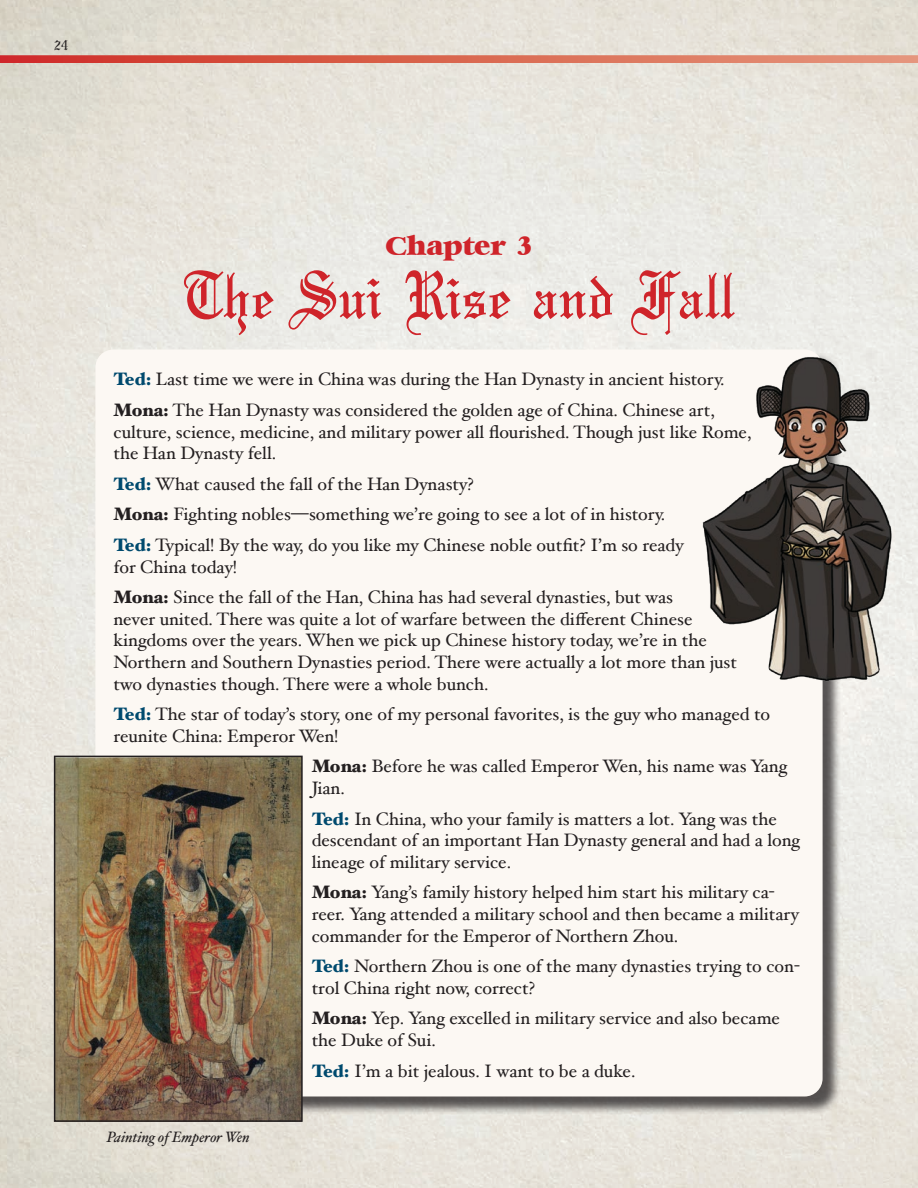
<style>
.page{position:relative;width:918px;height:1188px;background:#fff}
.page>*{position:absolute;margin:0;border:0;box-sizing:border-box;transform-origin:0 0}
.t1{font:72px "Olde English";color:#cf242a}
.Chapter_Header{font:700 25.5px "Bambi";color:#cf242a}
.t2{font:18px/21.6px "Hoefler Text";color:#231f20}
.t3{font:18px "Olde English";color:#231f20}
.Italics{font:italic 15px "Hoefler Text";color:#231f20}
.s1{font-weight:900;color:#004a6e}
.s2{font-weight:900}
</style>
<div class="page">
<img style="left:0;top:0;width:918px;height:1188px">
<div style="left:98px;top:352px;width:743px;height:763px;background:#231f20;opacity:.75"></div>
<div style="left:95px;top:350px;width:728px;height:746px;background:#fcf8f3;border-radius:18px"></div>
<svg style="left:0;top:56px;width:918px;height:7px;background:#d96450"></svg>
<img style="left:57px;top:759px;width:243px;height:360px">
<div style="left:54px;top:756px;width:249px;height:366px;border:2px solid #231f20"></div>
<img style="left:702px;top:354px;width:216px;height:330px">
<p class="t3" style="left:54px;top:34px;width:16px">24</p>
<p class="Chapter_Header" style="left:386px;top:235px;width:148px">Chapter 3</p>
<h1 class="t1" style="left:183px;top:256px;width:553px">The Sui Rise and Fall</h1>
<p class="t2" style="left:113px;top:368px;width:613px"><span class="s1">Ted:</span> Last time we were in China was during the Han Dynasty in ancient history.</p>
<p class="t2" style="left:113px;top:399px;width:640px"><span class="s2">Mona:</span> The Han Dynasty was considered the golden age of China. Chinese art, culture, science, medicine, and military power all flourished. Though just like Rome, the Han Dynasty fell.</p>
<p class="t2" style="left:113px;top:473px;width:362px"><span class="s1">Ted:</span> What caused the fall of the Han Dynasty?</p>
<p class="t2" style="left:113px;top:503px;width:554px"><span class="s2">Mona:</span> Fighting nobles—something we’re going to see a lot of in history.</p>
<p class="t2" style="left:113px;top:534px;width:572px"><span class="s1">Ted:</span> Typical! By the way, do you like my Chinese noble outfit? I’m so ready for China today!</p>
<p class="t2" style="left:113px;top:586px;width:625px"><span class="s2">Mona:</span> Since the fall of the Han, China has had several dynasties, but was<br>never united. There was quite a lot of warfare between the different Chinese kingdoms over the years. When we pick up Chinese history today, we’re in the Northern and Southern Dynasties period. There were actually a lot more than just two dynasties though. There were a whole bunch.</p>
<p class="t2" style="left:113px;top:703px;width:658px"><span class="s1">Ted:</span> The star of today’s story, one of my personal favorites, is the guy who managed to reunite China: Emperor Wen!</p>
<p class="t2" style="left:312px;top:755px;width:477px"><span class="s2">Mona:</span> Before he was called Emperor Wen, his name was Yang<br>Jian.</p>
<p class="t2" style="left:312px;top:808px;width:490px"><span class="s1">Ted:</span> In China, who your family is matters a lot. Yang was the descendant of an important Han Dynasty general and had a long lineage of military service.</p>
<p class="t2" style="left:312px;top:881px;width:489px"><span class="s2">Mona:</span> Yang’s family history helped him start his military ca&shy;reer. Yang attended a military school and then became a military commander for the Emperor of Northern Zhou.</p>
<p class="t2" style="left:312px;top:955px;width:490px"><span class="s1">Ted:</span> Northern Zhou is one of the many dynasties trying to con&shy;trol China right now, correct?</p>
<p class="t2" style="left:312px;top:1007px;width:470px"><span class="s2">Mona:</span> Yep. Yang excelled in military service and also became the Duke of Sui.</p>
<p class="t2" style="left:312px;top:1060px;width:325px"><span class="s1">Ted:</span> I’m a bit jealous. I want to be a duke.</p>
<p class="Italics" style="left:107px;top:1128px;width:145px">Painting of Emperor Wen</p>
</div>
